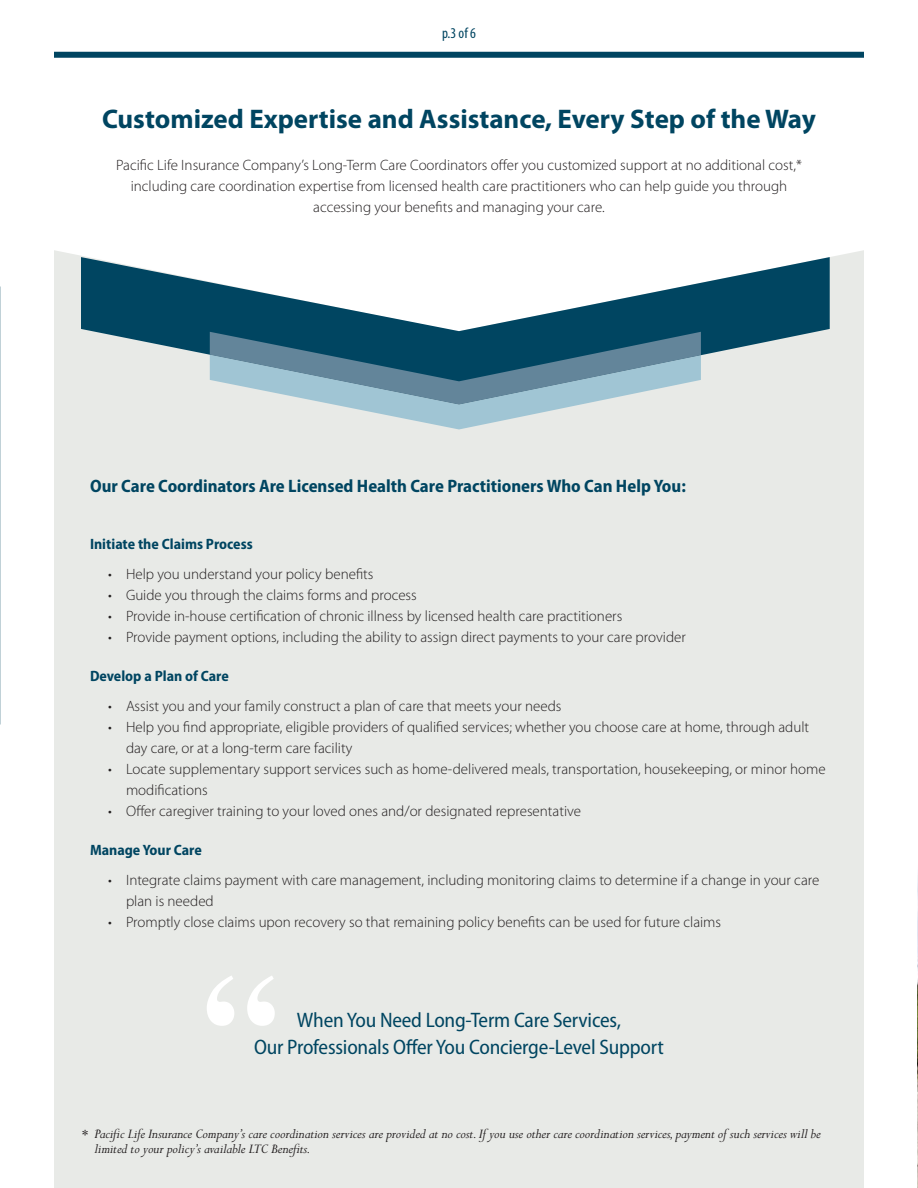
<style>
.page{position:relative;width:918px;height:1188px;background:#fff}
.page>*{position:absolute;margin:0;border:0;box-sizing:border-box;transform-origin:0 0}
.t1{font:700 150px "Times";color:#fff}
.t2{font:700 27px "Myriad Pro";color:#004561}
.t3{font:semi-condensed 21px/27px "Myriad Pro";letter-spacing:-.01em;color:#004561;text-align:center}
.t4{font:700 semi-condensed 18px "Myriad Pro";color:#004561}
.t5{font:300 15px/21px "Myriad Pro";color:#231f20}
.t6{font:italic 15px/15px "Perpetua Std";letter-spacing:-.01em;color:#231f20}
.t7{font:700 semi-condensed 15px "Myriad Pro";color:#004561}
.t8{font:condensed 15px "Myriad Pro";color:#004561}
</style>
<div class="page">
<img style="left:917px;top:875px;width:1px;height:313px">
<div style="left:54px;top:250px;width:810px;height:938px;background:#e8eae7"></div>
<div style="left:54px;top:52px;width:810px;height:6px;background:#004561"></div>
<svg style="left:81px;top:257px;width:749px;height:147px"></svg>
<svg style="left:210px;top:332px;width:491px;height:97px;background:#7a9ead"></svg>
<p class="t8" style="left:442px;top:24px;width:35px">p.3 of 6</p>
<h2 class="t2" style="left:102px;top:109px;width:715px">Customized Expertise and Assistance, Every Step of the Way</h2>
<p class="t5" style="left:116px;top:156px;width:687px;text-align:center">Pacific Life Insurance Company’s Long-Term Care Coordinators offer you customized support at no additional cost,* including care coordination expertise from licensed health care practitioners who can help guide you through accessing your benefits and managing your care.</p>
<p class="t4" style="left:90px;top:479px;width:597px">Our Care Coordinators Are Licensed Health Care Practitioners Who Can Help You:</p>
<p class="t7" style="left:90px;top:538px;width:164px">Initiate the Claims Process</p>
<p class="t5" style="left:108px;top:565px;width:267px">• Help you understand your policy benefits</p>
<p class="t5" style="left:108px;top:586px;width:310px">• Guide you through the claims forms and process</p>
<p class="t5" style="left:108px;top:607px;width:516px">• Provide in-house certification of chronic illness by licensed health care practitioners</p>
<p class="t5" style="left:108px;top:628px;width:579px">• Provide payment options, including the ability to assign direct payments to your care provider</p>
<p class="t7" style="left:90px;top:670px;width:140px">Develop a Plan of Care</p>
<p class="t5" style="left:108px;top:697px;width:455px">• Assist you and your family construct a plan of care that meets your needs</p>
<p class="t5" style="left:126px;top:718px;width:685px;text-indent:-18px">• Help you find appropriate, eligible providers of qualified services; whether you choose care at home, through adult day care, or at a long-term care facility</p>
<p class="t5" style="left:126px;top:760px;width:701px;text-indent:-18px">• Locate supplementary support services such as home-delivered meals, transportation, housekeeping, or minor home modifications</p>
<p class="t5" style="left:108px;top:802px;width:475px">• Offer caregiver training to your loved ones and/or designated representative</p>
<p class="t7" style="left:90px;top:844px;width:113px">Manage Your Care</p>
<p class="t5" style="left:126px;top:871px;width:695px;text-indent:-18px">• Integrate claims payment with care management, including monitoring claims to determine if a change in your care plan is needed</p>
<p class="t5" style="left:108px;top:913px;width:615px">• Promptly close claims upon recovery so that remaining policy benefits can be used for future claims</p>
<h1 class="t1" style="left:202px;top:967px;width:77px">“</h1>
<h3 class="t3" style="left:254px;top:1007px;width:411px">When You Need Long-Term Care Services,<br>Our Professionals Offer You Concierge-Level Support</h3>
<p class="t6" style="left:94px;top:1126px;width:728px;text-indent:-13px">* Pacific Life Insurance Company’s care coordination services are provided at no cost. If you use other care coordination services, payment of such services will be limited to your policy’s available LTC Benefits.</p>
</div>
